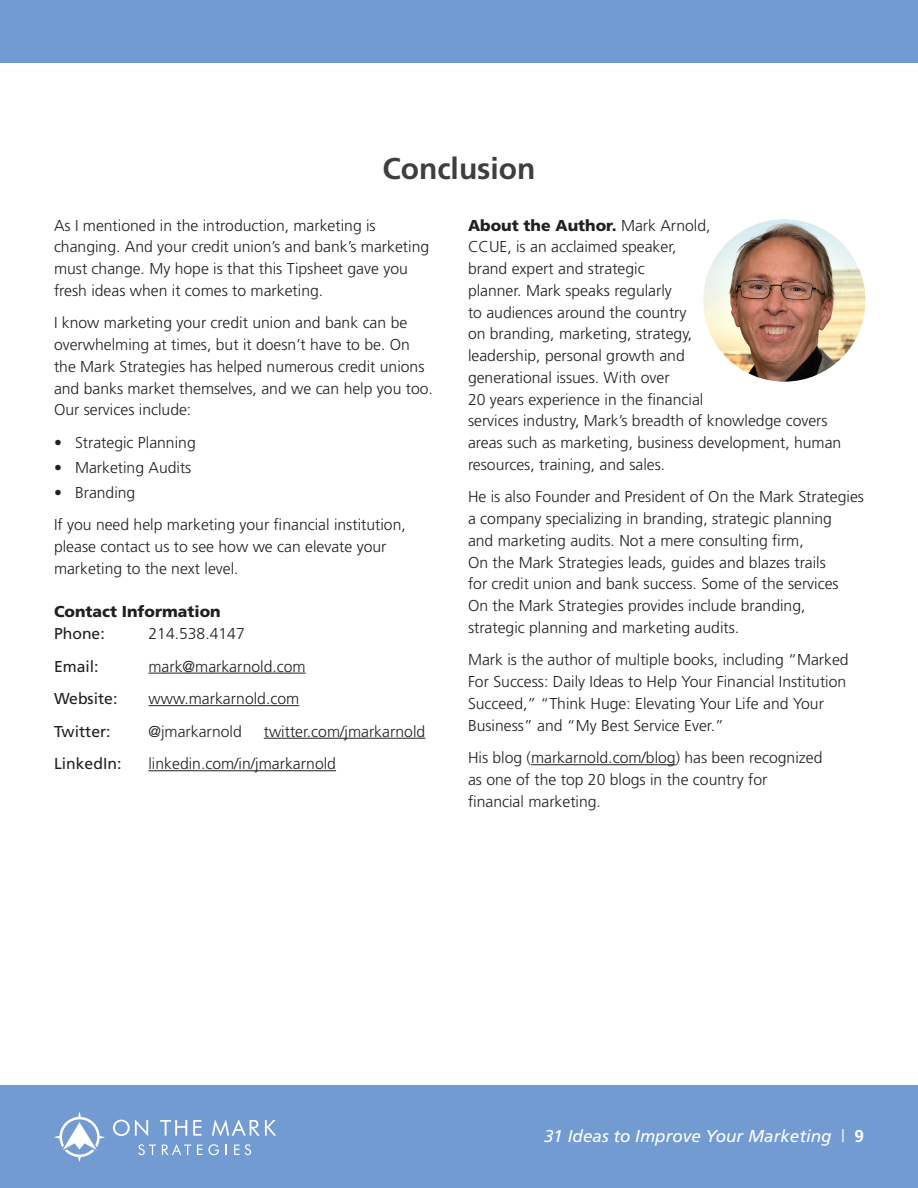
<style>
.page{position:relative;width:918px;height:1188px;background:#fff}
.page>*{position:absolute;margin:0;border:0;box-sizing:border-box;transform-origin:0 0}
.tip_title{font:700 30px "Frutiger";color:#3e3e3f}
.t1{font:italic 17.1px "Frutiger";color:#fff}
.t2{font:300 15.75px/21.8px "Frutiger";color:#231f20}
.t3{font:15.75px "Frutiger";color:#231f20}
.t4{font:900 15.75px/21.8px "Frutiger";color:#231f20}
.s1{font-weight:400}
.s2{font-weight:900}
.s3{font-weight:300;font-style:normal}
.s4{font-weight:700;font-style:normal}
</style>
<div class="page">
<div style="left:0;top:0;width:918px;height:63px;background:#729cd1"></div>
<div style="left:0;top:1085px;width:918px;height:103px;background:#729cd1"></div>
<svg style="left:113px;top:1119px;width:35px;height:17px"></svg>
<svg style="left:160px;top:1120px;width:27px;height:16px"></svg>
<svg style="left:193px;top:1120px;width:8px;height:16px"></svg>
<svg style="left:212px;top:1119px;width:64px;height:17px"></svg>
<svg style="left:138px;top:1144px;width:18px;height:11px"></svg>
<svg style="left:162px;top:1144px;width:29px;height:11px"></svg>
<svg style="left:197px;top:1144px;width:22px;height:11px"></svg>
<svg style="left:234px;top:1144px;width:17px;height:11px"></svg>
<svg style="left:54px;top:1112px;width:51px;height:50px"></svg>
<hr style="left:148px;top:673px;width:158px;height:1px;background:#231f20">
<hr style="left:148px;top:705px;width:151px;height:1px;background:#231f20">
<hr style="left:264px;top:738px;width:161px;height:1px;background:#231f20">
<hr style="left:148px;top:770px;width:188px;height:1px;background:#231f20">
<hr style="left:531px;top:764px;width:145px;height:1px;background:#231f20">
<img style="left:703px;top:219px;width:163px;height:163px;border-radius:81px">
<p class="tip_title" style="left:382px;top:151px;width:155px">Conclusion</p>
<p class="t2" style="left:54px;top:214px;width:377px">As I mentioned in the introduction, marketing is changing. And your credit union’s and bank’s marketing must change. My hope is that this Tipsheet gave you fresh ideas when it comes to marketing.</p>
<p class="t2" style="left:54px;top:312px;width:380px">I know marketing your credit union and bank can be overwhelming at times, but it doesn’t have to be. On the Mark Strategies has helped numerous credit unions and banks market themselves, and we can help you too.<br>Our services include:</p>
<p class="t2" style="left:54px;top:432px;width:143px">• Strategic Planning</p>
<p class="t2" style="left:54px;top:456px;width:139px">• Marketing Audits</p>
<p class="t2" style="left:54px;top:481px;width:83px">• Branding</p>
<p class="t2" style="left:54px;top:514px;width:353px">If you need help marketing your financial institution, please contact us to see how we can elevate your marketing to the next level.</p>
<p class="t4" style="left:54px;top:601px;width:168px">Contact Information<br><span class="s1">Phone:</span></p>
<p class="t2" style="left:468px;top:214px;width:375px"><span class="s2">About the Author.</span> Mark Arnold,<br>CCUE, is an acclaimed speaker,<br>brand expert and strategic<br>planner. Mark speaks regularly<br>to audiences around the country<br>on branding, marketing, strategy,<br>leadership, personal growth and<br>generational issues. With over<br>20 years experience in the financial<br>services industry, Mark’s breadth of knowledge covers areas such as marketing, business development, human resources, training, and sales.</p>
<p class="t2" style="left:468px;top:486px;width:398px">He is also Founder and President of On the Mark Strategies a company specializing in branding, strategic planning<br>and marketing audits. Not a mere consulting firm,<br>On the Mark Strategies leads, guides and blazes trails<br>for credit union and bank success. Some of the services<br>On the Mark Strategies provides include branding, strategic planning and marketing audits.</p>
<p class="t2" style="left:468px;top:649px;width:382px">Mark is the author of multiple books, including “Marked For Success: Daily Ideas to Help Your Financial Institution Succeed,” “Think Huge: Elevating Your Life and Your Business” and “My Best Service Ever.”</p>
<p class="t2" style="left:468px;top:747px;width:356px">His blog (markarnold.com/blog) has been recognized as one of the top 20 blogs in the country for financial marketing.</p>
<p class="t2" style="left:148px;top:623px;width:98px">214.538.4147</p>
<p class="t3" style="left:54px;top:657px;width:46px">Email:</p>
<p class="t2" style="left:148px;top:655px;width:159px">mark@markarnold.com</p>
<p class="t3" style="left:54px;top:689px;width:65px">Website:</p>
<p class="t2" style="left:148px;top:688px;width:152px">www.markarnold.com</p>
<p class="t3" style="left:54px;top:722px;width:58px">Twitter:</p>
<p class="t2" style="left:148px;top:720px;width:95px">@jmarkarnold</p>
<p class="t2" style="left:264px;top:720px;width:163px">twitter.com/jmarkarnold</p>
<p class="t3" style="left:54px;top:754px;width:69px">LinkedIn:</p>
<p class="t2" style="left:148px;top:753px;width:189px">linkedin.com/in/jmarkarnold</p>
<p class="t1" style="left:544px;top:1126px;width:321px">31 Ideas to Improve Your Marketing <span class="s3">|</span> <span class="s4">9</span></p>
</div>
